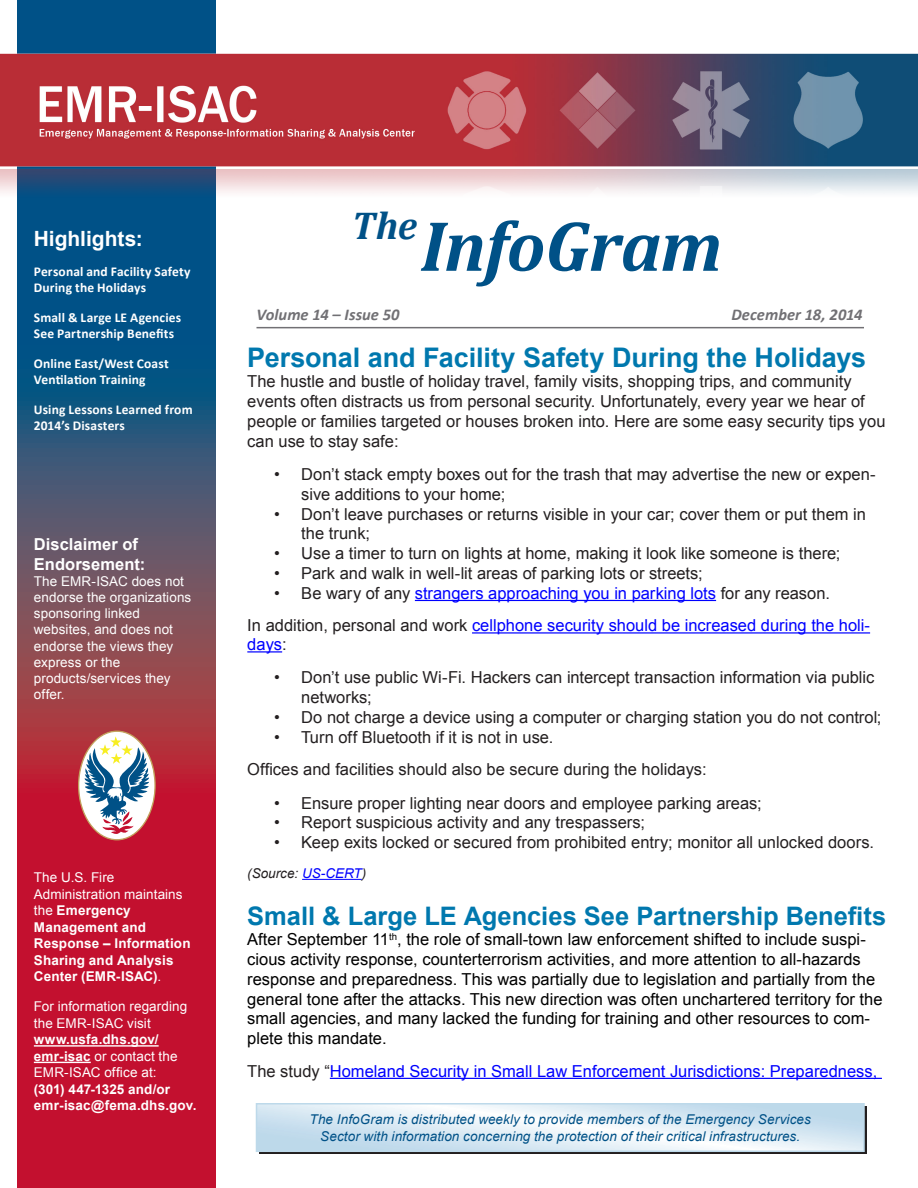
<style>
.page{position:relative;width:918px;height:1188px;background:#fff}
.page>*{position:absolute;margin:0;border:0;box-sizing:border-box;transform-origin:0 0}
.t1{font:italic 700 72px "Cambria";letter-spacing:-.015em;color:#005187}
.t2{font:italic 700 39px "Cambria";color:#005187}
.Subhead{font:700 27px "Arial";color:#0078ae}
.Subhead-2{font:700 25.5px "Arial";color:#0078ae}
.t3{font:700 21px "Arial";color:#fff}
.First_Paragraph{font:16.5px/19.8px "Arial";color:#231f20}
.First_Paragraph-2{font:16.5px/19.8px "Arial";color:#000}
.t4{font:16.5px/18.9px "Arial";color:#00f}
.Volume_Issue_Number{font:italic 700 16.5px "Calibri";color:#717074}
.t5{font:700 16.5px/19.8px "Arial";letter-spacing:.005em;color:#fff}
.t6{font:13.5px/16.2px "Arial";letter-spacing:.005em;color:#fff}
.t7{font:700 13.5px/16.2px "Calibri";letter-spacing:.01em;color:#fff}
.t8{font:italic 13.5px/16.5px "Arial";letter-spacing:.005em;color:#005187;text-align:center}
.t9{font:700 13.5px/16.5px "Arial";letter-spacing:.01em;color:#fff}
.t10{font:italic 13.5px "Arial";color:#231f20}
.s1{font-weight:400}
.s2{font-weight:700}
.s3{color:#231f20}
.s4{color:#00f}
</style>
<div class="page">
<div style="left:259px;top:1106px;width:607px;height:48px;background:#231f20"></div>
<svg style="left:18px;top:0;width:198px;height:1188px;background:#7e3552"></svg>
<img style="left:0;top:54px;width:918px;height:229px">
<hr style="left:256px;top:327px;width:608px;height:1px;background:#717074">
<svg style="left:259px;top:1106px;width:603px;height:43px;background:#dceaf4"></svg>
<div style="left:256px;top:1103px;width:609px;height:49px;border:2px solid #bdd9ea"></div>
<svg style="left:78px;top:731px;width:78px;height:109px"></svg>
<hr style="left:34px;top:1045px;width:125px;height:2px;background:#fff">
<hr style="left:34px;top:1062px;width:57px;height:1px;background:#fff">
<hr style="left:415px;top:600px;width:301px;height:1px;background:#00f">
<hr style="left:472px;top:632px;width:398px;height:2px;background:#00f">
<hr style="left:247px;top:651px;width:35px;height:2px;background:#00f">
<hr style="left:302px;top:879px;width:60px;height:1px;background:#00f">
<hr style="left:330px;top:1078px;width:552px;height:1px;background:#00f">
<p class="t3" style="left:34px;top:225px;width:110px">Highlights:</p>
<p class="t7" style="left:34px;top:264px;width:158px">Personal and Facility Safety<br>During the Holidays</p>
<p class="t7" style="left:34px;top:309px;width:149px">Small &amp; Large LE Agencies<br>See Partnership Benefits</p>
<p class="t7" style="left:34px;top:355px;width:136px">Online East/West Coast<br>Ventilation Training</p>
<p class="t7" style="left:34px;top:401px;width:160px">Using Lessons Learned from<br>2014’s Disasters</p>
<p class="t5" style="left:34px;top:535px;width:113px">Disclaimer of<br>Endorsement:</p>
<p class="t6" style="left:34px;top:573px;width:159px">The EMR-ISAC does not endorse the organizations sponsoring linked websites, and does not endorse the views they express or the products/services they offer.</p>
<p class="t9" style="left:34px;top:870px;width:158px"><span class="s1">The U.S. Fire<br>Administration maintains the</span> Emergency<br>Management and<br>Response – Information<br>Sharing and Analysis<br>Center (EMR-ISAC)<span class="s1">.</span></p>
<p class="t6" style="left:34px;top:999px;width:164px">For information regarding the EMR-ISAC visit <span class="s2">www.usfa.dhs.gov/ emr-isac</span> or contact the<br>EMR-ISAC office at:<br><span class="s2">(301) 447-1325 and/or emr-isac@fema.dhs.gov.</span></p>
<h1 class="t2" style="left:352px;top:198px;width:67px">The</h1>
<h1 class="t1" style="left:421px;top:195px;width:303px">InfoGram</h1>
<p class="Volume_Issue_Number" style="left:256px;top:304px;width:145px">Volume 14 – Issue 50</p>
<p class="Volume_Issue_Number" style="left:731px;top:304px;width:133px">December 18, 2014</p>
<h2 class="Subhead" style="left:247px;top:340px;width:620px">Personal and Facility Safety During the Holidays</h2>
<p class="First_Paragraph" style="left:247px;top:372px;width:640px">The hustle and bustle of holiday travel, family visits, shopping trips, and community events often distracts us from personal security. Unfortunately, every year we hear of people or families targeted or houses broken into. Here are some easy security tips you can use to stay safe:</p>
<p class="First_Paragraph" style="left:301px;top:464px;width:576px;text-indent:-27px">• Don’t stack empty boxes out for the trash that may advertise the new or expen&shy;sive additions to your home;</p>
<p class="First_Paragraph" style="left:301px;top:504px;width:566px;text-indent:-27px">• Don’t leave purchases or returns visible in your car; cover them or put them in the trunk;</p>
<p class="First_Paragraph" style="left:274px;top:544px;width:568px">• Use a timer to turn on lights at home, making it look like someone is there;</p>
<p class="First_Paragraph" style="left:274px;top:563px;width:430px">• Park and walk in well-lit areas of parking lots or streets;</p>
<p class="t4" style="left:274px;top:584px;width:557px"><span class="s3">• Be wary of any</span> strangers approaching you in parking lots <span class="s3">for any reason.</span></p>
<p class="t4" style="left:247px;top:616px;width:624px"><span class="s3">In addition, personal and work</span> cellphone security should be increased during the holi&shy;days<span class="s3">:</span></p>
<p class="First_Paragraph" style="left:301px;top:668px;width:575px;text-indent:-27px">• Don’t use public Wi-Fi. Hackers can intercept transaction information via public networks;</p>
<p class="First_Paragraph" style="left:274px;top:708px;width:609px">• Do not charge a device using a computer or charging station you do not control;</p>
<p class="First_Paragraph" style="left:274px;top:727px;width:281px">• Turn off Bluetooth if it is not in use.</p>
<p class="First_Paragraph" style="left:247px;top:760px;width:461px">Offices and facilities should also be secure during the holidays:</p>
<p class="First_Paragraph" style="left:274px;top:793px;width:489px">• Ensure proper lighting near doors and employee parking areas;</p>
<p class="First_Paragraph" style="left:274px;top:813px;width:372px">• Report suspicious activity and any trespassers;</p>
<p class="First_Paragraph" style="left:274px;top:833px;width:601px">• Keep exits locked or secured from prohibited entry; monitor all unlocked doors.</p>
<p class="t10" style="left:247px;top:864px;width:121px">(Source: <span class="s4">US-CERT</span>)</p>
<h2 class="Subhead-2" style="left:247px;top:899px;width:641px">Small &amp; Large LE Agencies See Partnership Benefits</h2>
<p class="First_Paragraph-2" style="left:247px;top:930px;width:637px">After September 11<sup>th</sup>, the role of small-town law enforcement shifted to include suspi&shy;cious activity response, counterterrorism activities, and more attention to all-hazards response and preparedness. This was partially due to legislation and partially from the general tone after the attacks. This new direction was often unchartered territory for the small agencies, and many lacked the funding for training and other resources to com&shy;plete this mandate.</p>
<p class="t4" style="left:247px;top:1062px;width:631px"><span class="s3">The study “</span>Homeland Security in Small Law Enforcement Jurisdictions: Preparedness,</p>
<p class="t8" style="left:310px;top:1111px;width:503px">The InfoGram is distributed weekly to provide members of the Emergency Services<br>Sector with information concerning the protection of their critical infrastructures.</p>
</div>
